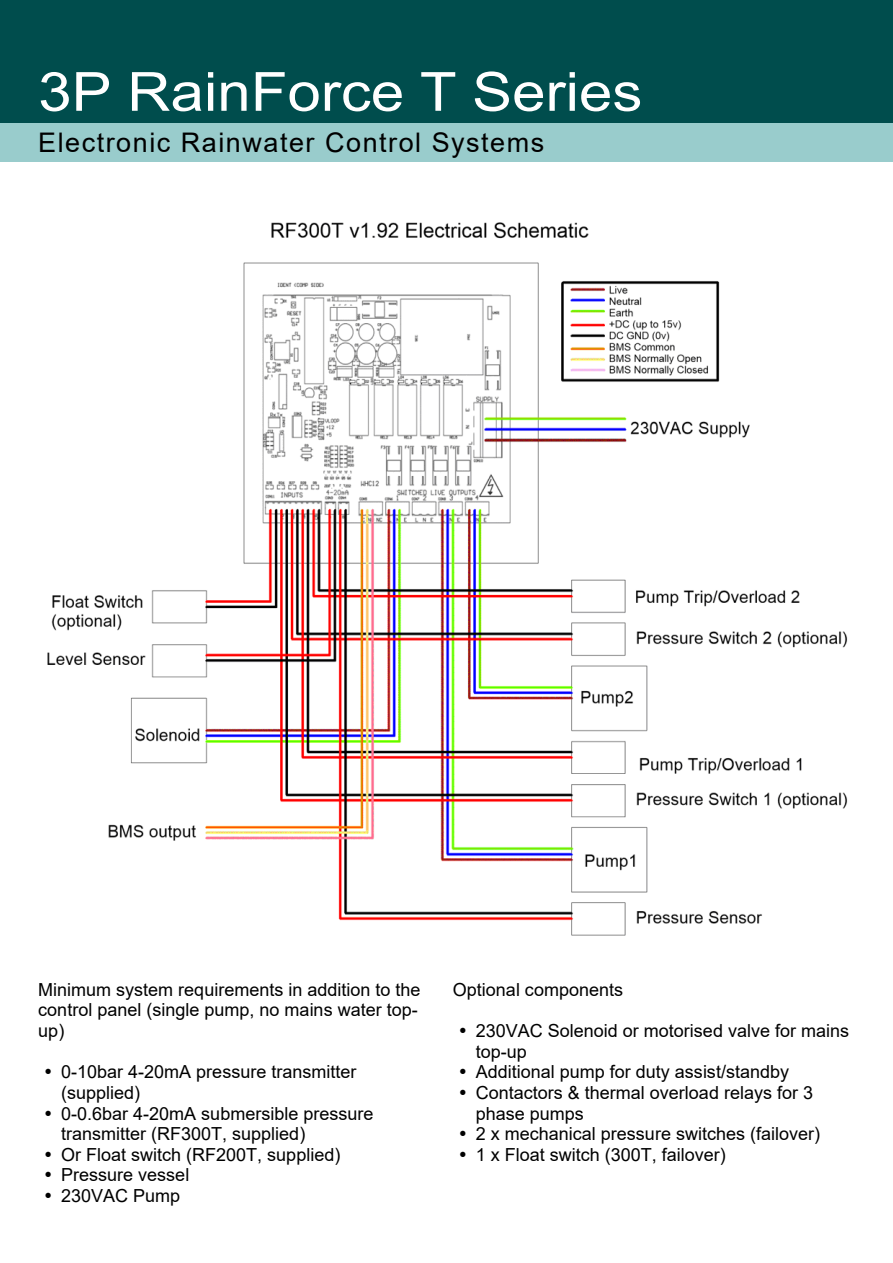
<style>
.page{position:relative;width:893px;height:1263px;background:#fff}
.page>*{position:absolute;margin:0;border:0;box-sizing:border-box;transform-origin:0 0}
.t1{font:54px "Arial";color:#fff;scale:1.11 1}
.t2{font:27px "Arial";letter-spacing:.055em;color:#000}
.t3{font:18px/20.7px "Arial";color:#000}
</style>
<div class="page">
<div style="left:0;top:0;width:893px;height:135px;background:#004d4d"></div>
<div style="left:0;top:123px;width:893px;height:39px;background:#9cc"></div>
<img style="left:47px;top:222px;width:801px;height:714px">
<h1 class="t1" style="left:38px;top:71px;width:546px">3P RainForce T Series</h1>
<h2 class="t2" style="left:38px;top:132px;width:507px">Electronic Rainwater Control Systems</h2>
<p class="t3" style="left:38px;top:981px;width:384px">Minimum system requirements in addition to the control panel (single pump, no mains water top&shy;up)</p>
<p class="t3" style="left:61px;top:1063px;width:297px;text-indent:-17px">✓ 0-10bar 4-20mA pressure transmitter (supplied)</p>
<p class="t3" style="left:61px;top:1104px;width:314px;text-indent:-17px">✓ 0-0.6bar 4-20mA submersible pressure transmitter (RF300T, supplied)</p>
<p class="t3" style="left:44px;top:1146px;width:298px">✓ Or Float switch (RF200T, supplied)</p>
<p class="t3" style="left:44px;top:1166px;width:147px">✓ Pressure vessel</p>
<p class="t3" style="left:44px;top:1187px;width:137px">✓ 230VAC Pump</p>
<p class="t3" style="left:453px;top:981px;width:172px">Optional components</p>
<p class="t3" style="left:476px;top:1022px;width:375px;text-indent:-17px">✓ 230VAC Solenoid or motorised valve for mains top-up</p>
<p class="t3" style="left:459px;top:1063px;width:332px">✓ Additional pump for duty assist/standby</p>
<p class="t3" style="left:476px;top:1084px;width:339px;text-indent:-17px">✓ Contactors &amp; thermal overload relays for 3 phase pumps</p>
<p class="t3" style="left:459px;top:1125px;width:363px">✓ 2 x mechanical pressure switches (failover)</p>
<p class="t3" style="left:459px;top:1146px;width:269px">✓ 1 x Float switch (300T, failover)</p>
</div>
